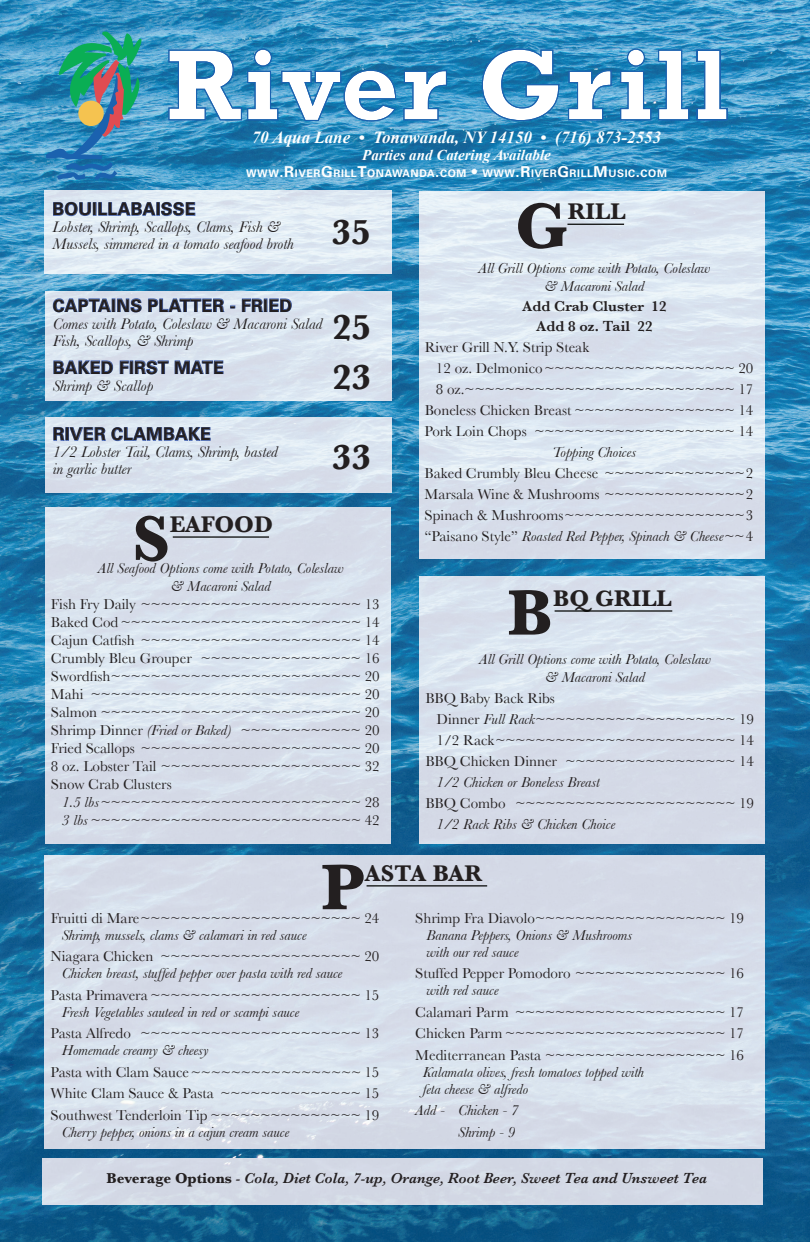
<style>
.page{position:relative;width:810px;height:1242px;background:#fff}
.page>*{position:absolute;margin:0;border:0;box-sizing:border-box;transform-origin:0 0}
.t1{font:700 66.8px "Baskerville";color:#231f20}
.t2{font:700 36.2px "Baskerville";color:#231f20}
.t3{font:700 23.8px "Baskerville";color:#231f20}
.t4{font:700 17.5px "Univers LT Std";letter-spacing:.02em;color:#231f20}
.t5{font:italic 700 17px "Times New Roman";color:#fff}
.t6{font:italic 16px/17px "Baskerville";color:#231f20}
.t7{font:15px/18px "Baskerville";color:#231f20;text-align:justify}
.t8{font:italic 15px/18px "Baskerville";color:#231f20;text-align:center}
.t9{font:italic 600 15px "Baskerville";color:#231f20}
.t10{font:600 15px/20px "Baskerville";color:#231f20;text-align:center}
.t11{font:italic 700 15px "Times New Roman";color:#fff}
.t12{font:700 10.5px "Univers LT Std";letter-spacing:.055em;color:#fff}
.s1{font-size:15px}
.s2{font-style:italic}
.s3{font-weight:700;font-style:normal}
</style>
<div class="page">
<img style="left:0;top:0;width:810px;height:1242px">
<img style="left:45px;top:507px;width:345px;height:337px">
<hr style="left:173px;top:536px;width:96px;height:2px;background:#040503">
<img style="left:420px;top:191px;width:345px;height:368px">
<hr style="left:567px;top:224px;width:57px;height:1px;background:#040503">
<img style="left:45px;top:191px;width:347px;height:83px">
<svg style="left:53px;top:202px;width:38px;height:14px"></svg>
<div style="left:93px;top:202px;width:3px;height:14px;border:1px solid #4260ac"></div>
<svg style="left:98px;top:202px;width:98px;height:14px"></svg>
<img style="left:45px;top:417px;width:347px;height:76px">
<svg style="left:53px;top:425px;width:158px;height:16px;background:#a9bada"></svg>
<img style="left:419px;top:576px;width:346px;height:268px">
<hr style="left:555px;top:610px;width:117px;height:2px;background:#040503">
<div style="left:43px;top:1158px;width:720px;height:47px;background:#d3d8e5"></div>
<svg style="left:46px;top:31px;width:100px;height:149px;background:#4392a5"></svg>
<svg style="left:153px;top:26px;width:7px;height:62px"></svg>
<svg style="left:168px;top:48px;width:560px;height:74px"></svg>
<img style="left:45px;top:855px;width:720px;height:294px">
<hr style="left:367px;top:885px;width:120px;height:1px;background:#040503">
<img style="left:45px;top:291px;width:347px;height:110px">
<svg style="left:53px;top:298px;width:89px;height:14px"></svg>
<svg style="left:148px;top:298px;width:87px;height:14px"></svg>
<svg style="left:242px;top:298px;width:50px;height:14px"></svg>
<svg style="left:53px;top:360px;width:60px;height:14px"></svg>
<svg style="left:120px;top:360px;width:49px;height:14px"></svg>
<svg style="left:175px;top:359px;width:49px;height:15px"></svg>
<p class="t5" style="left:252px;top:126px;width:411px">70 Aqua Lane • Tonawanda, NY 14150 • (716) 873-2553</p>
<p class="t11" style="left:362px;top:145px;width:190px">Parties and Catering Available</p>
<p class="t12" style="left:246px;top:167px;width:422px">WWW<span class="s1">.R</span>IVER<span class="s1">G</span>RILL<span class="s1">T</span>ONAWANDA<span class="s1">.</span>COM <span class="s1">•</span> WWW<span class="s1">.R</span>IVER<span class="s1">G</span>RILL<span class="s1">M</span>USIC<span class="s1">.</span>COM</p>
<p class="t4" style="left:52px;top:199px;width:145px">BOUILLABAISSE</p>
<h3 class="t3" style="left:568px;top:198px;width:59px">RILL</h3>
<p class="t6" style="left:52px;top:218px;width:243px">Lobster, Shrimp, Scallops, Clams, Fish &amp;<br>Mussels, simmered in a tomato seafood broth</p>
<h2 class="t2" style="left:332px;top:211px;width:41px">35</h2>
<h1 class="t1" style="left:515px;top:187px;width:54px">G</h1>
<p class="t4" style="left:53px;top:295px;width:241px">CAPTAINS PLATTER - FRIED</p>
<p class="t6" style="left:53px;top:315px;width:271px">Comes with Potato, Coleslaw &amp; Macaroni Salad<br>Fish, Scallops, &amp; Shrimp</p>
<p class="t4" style="left:53px;top:357px;width:173px">BAKED FIRST MATE</p>
<p class="t6" style="left:53px;top:377px;width:102px">Shrimp &amp; Scallop</p>
<h2 class="t2" style="left:332px;top:306px;width:41px">25</h2>
<h2 class="t2" style="left:332px;top:356px;width:41px">23</h2>
<p class="t4" style="left:53px;top:424px;width:160px">RIVER CLAMBAKE</p>
<p class="t6" style="left:53px;top:443px;width:227px">1/2 Lobster Tail, Clams, Shrimp, basted in garlic butter</p>
<h2 class="t2" style="left:332px;top:436px;width:41px">33</h2>
<h1 class="t1" style="left:132px;top:500px;width:39px">S</h1>
<h3 class="t3" style="left:170px;top:510px;width:105px">EAFOOD</h3>
<p class="t8" style="left:98px;top:559px;width:247px">All Seafood Options come with Potato, Coleslaw &amp; Macaroni Salad</p>
<p class="t7" style="left:51px;top:595px;width:330px">Fish Fry Daily ~~~~~~~~~~~~~~~~~~~~~~ 13<br>Baked Cod ~~~~~~~~~~~~~~~~~~~~~~~~ 14<br>Cajun Catfish ~~~~~~~~~~~~~~~~~~~~~~ 14<br>Crumbly Bleu Grouper ~~~~~~~~~~~~~~~~ 16<br>Swordfish ~~~~~~~~~~~~~~~~~~~~~~~~~ 20<br>Mahi ~~~~~~~~~~~~~~~~~~~~~~~~~~~ 20<br>Salmon ~~~~~~~~~~~~~~~~~~~~~~~~~~ 20<br>Shrimp Dinner <span class="s2">(Fried or Baked)</span> ~~~~~~~~~~~~ 20<br>Fried Scallops ~~~~~~~~~~~~~~~~~~~~~~ 20<br>8 oz. Lobster Tail ~~~~~~~~~~~~~~~~~~~~ 32<br>Snow Crab Clusters</p>
<p class="t7" style="left:62px;top:793px;width:319px"><span class="s2">1.5 lbs</span> ~~~~~~~~~~~~~~~~~~~~~~~~~~ 28<br><span class="s2">3 lbs</span> ~~~~~~~~~~~~~~~~~~~~~~~~~~~ 42</p>
<p class="t8" style="left:478px;top:259px;width:233px">All Grill Options come with Potato, Coleslaw &amp; Macaroni Salad</p>
<p class="t10" style="left:522px;top:296px;width:146px">Add Crab Cluster 12<br>Add 8 oz. Tail 22</p>
<p class="t7" style="left:425px;top:338px;width:166px">River Grill N.Y. Strip Steak</p>
<p class="t7" style="left:436px;top:359px;width:319px">12 oz. Delmonico ~~~~~~~~~~~~~~~~~~~ 20</p>
<p class="t7" style="left:436px;top:380px;width:319px">8 oz.~~~~~~~~~~~~~~~~~~~~~~~~~~~ 17</p>
<p class="t7" style="left:425px;top:401px;width:330px">Boneless Chicken Breast ~~~~~~~~~~~~~~~~ 14</p>
<p class="t7" style="left:425px;top:422px;width:330px">Pork Loin Chops ~~~~~~~~~~~~~~~~~~~~ 14</p>
<p class="t8" style="left:553px;top:443px;width:85px">Topping Choices</p>
<p class="t7" style="left:425px;top:462px;width:330px;line-height:21px">Baked Crumbly Bleu Cheese ~~~~~~~~~~~~~~2<br>Marsala Wine &amp; Mushrooms ~~~~~~~~~~~~~~2<br>Spinach &amp; Mushrooms ~~~~~~~~~~~~~~~~~~3 “Paisano Style” <span class="s2">Roasted Red Pepper, Spinach &amp; Cheese</span> ~~4</p>
<h1 class="t1" style="left:507px;top:574px;width:47px">B</h1>
<h3 class="t3" style="left:553px;top:584px;width:120px">BQ GRILL</h3>
<p class="t8" style="left:479px;top:650px;width:233px">All Grill Options come with Potato, Coleslaw &amp; Macaroni Salad</p>
<p class="t7" style="left:425px;top:689px;width:131px">BBQ Baby Back Ribs</p>
<p class="t7" style="left:437px;top:710px;width:319px">Dinner <span class="s2">Full Rack</span> ~~~~~~~~~~~~~~~~~~~~ 19</p>
<p class="t7" style="left:437px;top:731px;width:319px">1/2 Rack ~~~~~~~~~~~~~~~~~~~~~~~~ 14</p>
<p class="t7" style="left:425px;top:752px;width:330px">BBQ Chicken Dinner ~~~~~~~~~~~~~~~~~ 14</p>
<p class="t8" style="left:437px;top:773px;width:165px">1/2 Chicken or Boneless Breast</p>
<p class="t7" style="left:425px;top:794px;width:330px">BBQ Combo ~~~~~~~~~~~~~~~~~~~~~~ 19</p>
<p class="t8" style="left:437px;top:815px;width:180px">1/2 Rack Ribs &amp; Chicken Choice</p>
<h1 class="t1" style="left:321px;top:848px;width:44px">P</h1>
<h3 class="t3" style="left:365px;top:859px;width:119px">ASTA BAR</h3>
<p class="t7" style="left:51px;top:909px;width:330px">Fruitti di Mare ~~~~~~~~~~~~~~~~~~~~~~ 24</p>
<p class="t8" style="left:62px;top:926px;width:246px">Shrimp, mussels, clams &amp; calamari in red sauce</p>
<p class="t7" style="left:51px;top:947px;width:330px">Niagara Chicken ~~~~~~~~~~~~~~~~~~~~ 20</p>
<p class="t8" style="left:62px;top:964px;width:282px">Chicken breast, stuffed pepper over pasta with red sauce</p>
<p class="t7" style="left:51px;top:986px;width:330px">Pasta Primavera ~~~~~~~~~~~~~~~~~~~~~ 15</p>
<p class="t8" style="left:62px;top:1003px;width:239px">Fresh Vegetables sauteed in red or scampi sauce</p>
<p class="t7" style="left:51px;top:1024px;width:330px">Pasta Alfredo ~~~~~~~~~~~~~~~~~~~~~~ 13</p>
<p class="t7" style="left:51px;top:1040px;width:330px;line-height:21.5px;text-align:left;text-indent:11px"><span class="s2">Homemade creamy &amp; cheesy<br></span>Pasta with Clam Sauce <span class="s2">~~~~~~~~~~~~~~~~~</span> 15<br>White Clam Sauce &amp; Pasta ~~~~~~~~~~~~~~ 15<br>Southwest Tenderloin Tip ~~~~~~~~~~~~~~~ 19</p>
<p class="t8" style="left:62px;top:1123px;width:229px">Cherry pepper, onions in a cajun cream sauce</p>
<p class="t7" style="left:415px;top:909px;width:330px">Shrimp Fra Diavolo ~~~~~~~~~~~~~~~~~~~ 19</p>
<p class="t8" style="left:427px;top:926px;width:207px;line-height:17px;text-align:left">Banana Peppers, Onions &amp; Mushrooms with our red sauce</p>
<p class="t7" style="left:415px;top:964px;width:330px">Stuffed Pepper Pomodoro ~~~~~~~~~~~~~~~ 16</p>
<p class="t8" style="left:427px;top:981px;width:74px">with red sauce</p>
<p class="t7" style="left:415px;top:1001px;width:330px;line-height:21.5px">Calamari Parm ~~~~~~~~~~~~~~~~~~~~~ 17<br>Chicken Parm ~~~~~~~~~~~~~~~~~~~~~~ 17<br>Mediterranean Pasta ~~~~~~~~~~~~~~~~~~ 16</p>
<p class="t8" style="left:423px;top:1063px;width:223px;line-height:17px;text-align:left">Kalamata olives, fresh tomatoes topped with feta cheese &amp; alfredo</p>
<p class="t8" style="left:415px;top:1099px;width:105px;line-height:21.5px;text-align:right">Add - Chicken - 7<br>Shrimp - 9</p>
<p class="t9" style="left:107px;top:1170px;width:602px"><span class="s3">Beverage Options</span> - Cola, Diet Cola, 7-up, Orange, Root Beer, Sweet Tea and Unsweet Tea</p>
</div>
